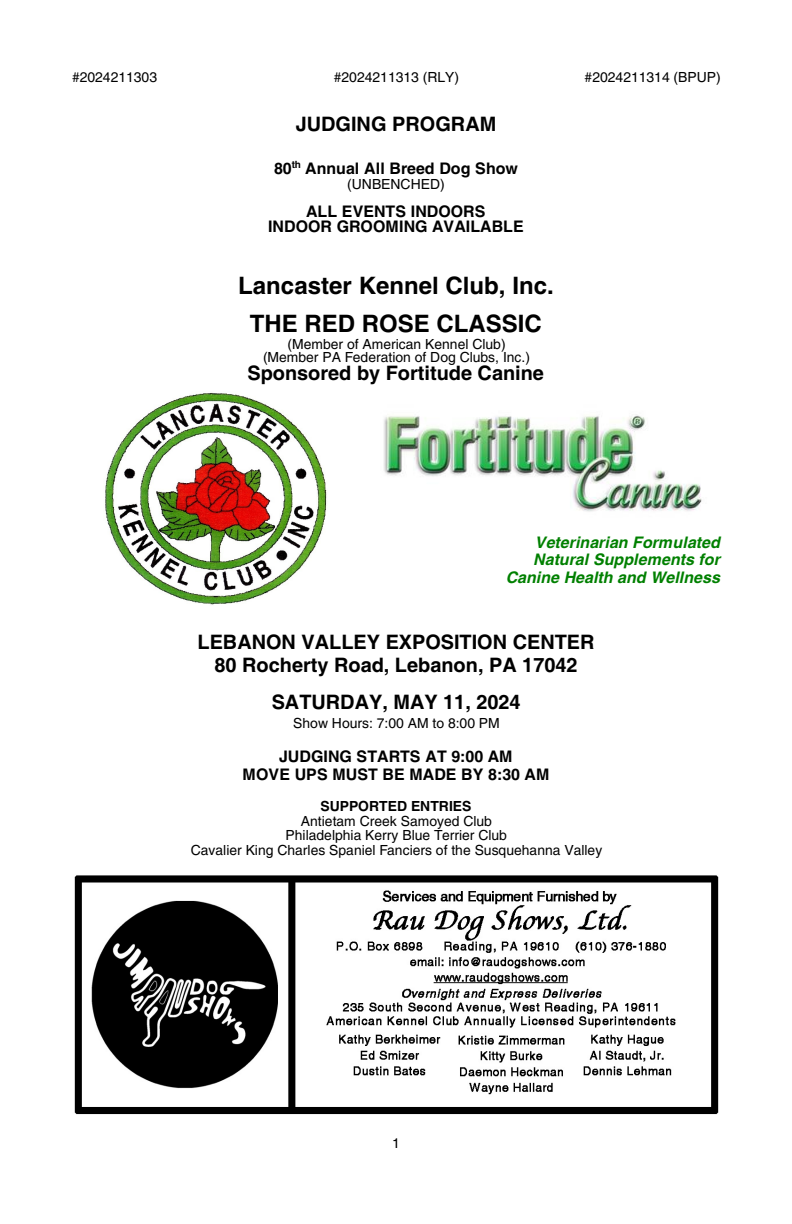
<style>
.page{position:relative;width:792px;height:1224px;background:#fff}
.page>*{position:absolute;margin:0;border:0;box-sizing:border-box;transform-origin:0 0}
.t1{font:700 24px/38px "Helvetica";color:#000;text-align:center}
.t2{font:700 20px/22.8px "Helvetica";color:#000;text-align:center}
.t3{font:700 16px/15.6px "Helvetica";color:#000;text-align:center}
.t4{font:italic 700 16px/17.8px "Helvetica";color:#008000;text-align:right}
.t5{font:14px/14.8px "Helvetica";color:#000;text-align:center}
.t6{font:700 14px "Helvetica";color:#000}
</style>
<div class="page">
<img style="left:105px;top:392px;width:222px;height:213px">
<img style="left:74px;top:875px;width:645px;height:239px">
<img style="left:383px;top:414px;width:319px;height:98px">
<p class="t5" style="left:72px;top:71px;width:87px">#2024211303</p>
<p class="t5" style="left:334px;top:71px;width:127px">#2024211313 (RLY)</p>
<p class="t5" style="left:585px;top:71px;width:138px">#2024211314 (BPUP)</p>
<h2 class="t2" style="left:296px;top:114px;width:202px">JUDGING PROGRAM</h2>
<p class="t3" style="left:274px;top:163px;width:245px">80<sup>th</sup> Annual All Breed Dog Show</p>
<p class="t5" style="left:347px;top:178px;width:99px">(UNBENCHED)</p>
<p class="t3" style="left:268px;top:205px;width:257px">ALL EVENTS INDOORS<br>INDOOR GROOMING AVAILABLE</p>
<h1 class="t1" style="left:238px;top:269px;width:317px">Lancaster Kennel Club, Inc.<br>THE RED ROSE CLASSIC</h1>
<p class="t5" style="left:263px;top:338px;width:269px;line-height:13.2px">(Member of American Kennel Club) (Member PA Federation of Dog Clubs, Inc.)</p>
<h2 class="t2" style="left:247px;top:363px;width:298px">Sponsored by Fortitude Canine</h2>
<p class="t4" style="left:506px;top:535px;width:216px">Veterinarian Formulated<br>Natural Supplements for<br>Canine Health and Wellness</p>
<h2 class="t2" style="left:198px;top:633px;width:399px">LEBANON VALLEY EXPOSITION CENTER<br>80 Rocherty Road, Lebanon, PA 17042</h2>
<h2 class="t2" style="left:272px;top:693px;width:251px">SATURDAY, MAY 11, 2024</h2>
<p class="t5" style="left:293px;top:717px;width:208px">Show Hours: 7:00 AM to 8:00 PM</p>
<p class="t3" style="left:243px;top:749px;width:308px;line-height:17.8px">JUDGING STARTS AT 9:00 AM<br>MOVE UPS MUST BE MADE BY 8:30 AM</p>
<p class="t6" style="left:320px;top:801px;width:153px">SUPPORTED ENTRIES</p>
<p class="t5" style="left:191px;top:815px;width:413px">Antietam Creek Samoyed Club<br>Philadelphia Kerry Blue Terrier Club<br>Cavalier King Charles Spaniel Fanciers of the Susquehanna Valley</p>
<p class="t5" style="left:392px;top:1137px;width:9px">1</p>
</div>
